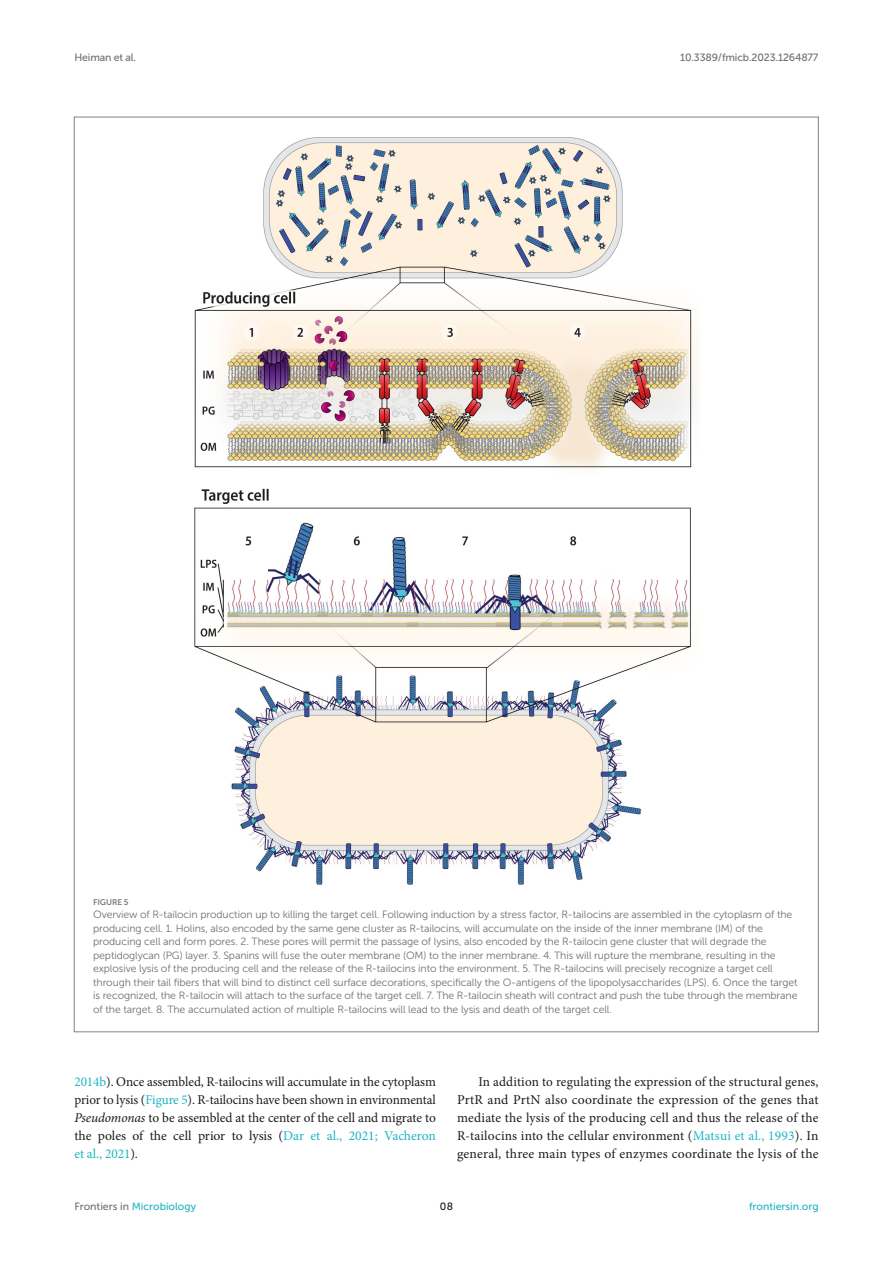
<style>
.page{position:relative;width:893px;height:1263px;background:#fff}
.page>*{position:absolute;margin:0;border:0;box-sizing:border-box;transform-origin:0 0}
.TEXT{font:13.5px/18px "Minion Pro";letter-spacing:.015em;color:#1b1c1b;text-align:justify}
.TEXT_FLUSH{font:13.5px/18px "Minion Pro";letter-spacing:-.005em;color:#1b1c1b;text-align:justify}
.FIG_LEG{font:10.5px/13.5px "Museo Sans 300";letter-spacing:-.01em;color:#706f70}
.t1{font:10.5px "Museo Sans 500";color:#1db5c3}
.t2{font:10.5px "Museo Sans 500";letter-spacing:-.015em;color:#706f70}
.t3{font:10.5px "Museo Sans 500";color:#1b1c1b}
.FIG_HD{font:8.25px "Museo Sans 700";letter-spacing:-.01em;color:#7e7f7f}
.s1{color:#1db5c3}
.s2{font-style:italic}
.s3{color:#706f70}
</style>
<div class="page">
<img style="left:194px;top:137px;width:504px;height:748px">
<p class="t2" style="left:74px;top:51px;width:63px">Heiman et al.</p>
<p class="t2" style="left:680px;top:51px;width:140px">10.3389/fmicb.2023.1264877</p>
<p class="FIG_HD" style="left:93px;top:897px;width:37px">FIGURE 5</p>
<p class="FIG_LEG" style="left:93px;top:908px;width:706px">Overview of R-tailocin production up to killing the target cell. Following induction by a stress factor, R-tailocins are assembled in the cytoplasm of the producing cell. 1. Holins, also encoded by the same gene cluster as R-tailocins, will accumulate on the inside of the inner membrane (IM) of the producing cell and form pores. 2. These pores will permit the passage of lysins, also encoded by the R-tailocin gene cluster that will degrade the peptidoglycan (PG) layer. 3. Spanins will fuse the outer membrane (OM) to the inner membrane. 4. This will rupture the membrane, resulting in the explosive lysis of the producing cell and the release of the R-tailocins into the environment. 5. The R-tailocins will precisely recognize a target cell through their tail fibers that will bind to distinct cell surface decorations, specifically the O-antigens of the lipopolysaccharides (LPS). 6. Once the target is recognized, the R-tailocin will attach to the surface of the target cell. 7. The R-tailocin sheath will contract and push the tube through the membrane of the target. 8. The accumulated action of multiple R-tailocins will lead to the lysis and death of the target cell.</p>
<p class="TEXT_FLUSH" style="left:74px;top:1073px;width:363px"><span class="s1">2014b</span>). Once assembled, R-tailocins will accumulate in the cytoplasm prior to lysis (<span class="s1">Figure 5</span>). R-tailocins have been shown in environmental <span class="s2">Pseudomonas</span> to be assembled at the center of the cell and migrate to the poles of the cell prior to lysis (<span class="s1">Dar et al., 2021; Vacheron et al., 2021</span>).</p>
<p class="TEXT" style="left:457px;top:1073px;width:363px;text-indent:21px">In addition to regulating the expression of the structural genes, PrtR and PrtN also coordinate the expression of the genes that mediate the lysis of the producing cell and thus the release of the R-tailocins into the cellular environment (<span class="s1">Matsui et al., 1993</span>). In general, three main types of enzymes coordinate the lysis of the</p>
<p class="t1" style="left:74px;top:1200px;width:123px"><span class="s3">Frontiers in</span> Microbiology</p>
<p class="t3" style="left:440px;top:1200px;width:15px">08</p>
<p class="t1" style="left:749px;top:1200px;width:71px">frontiersin.org</p>
</div>
